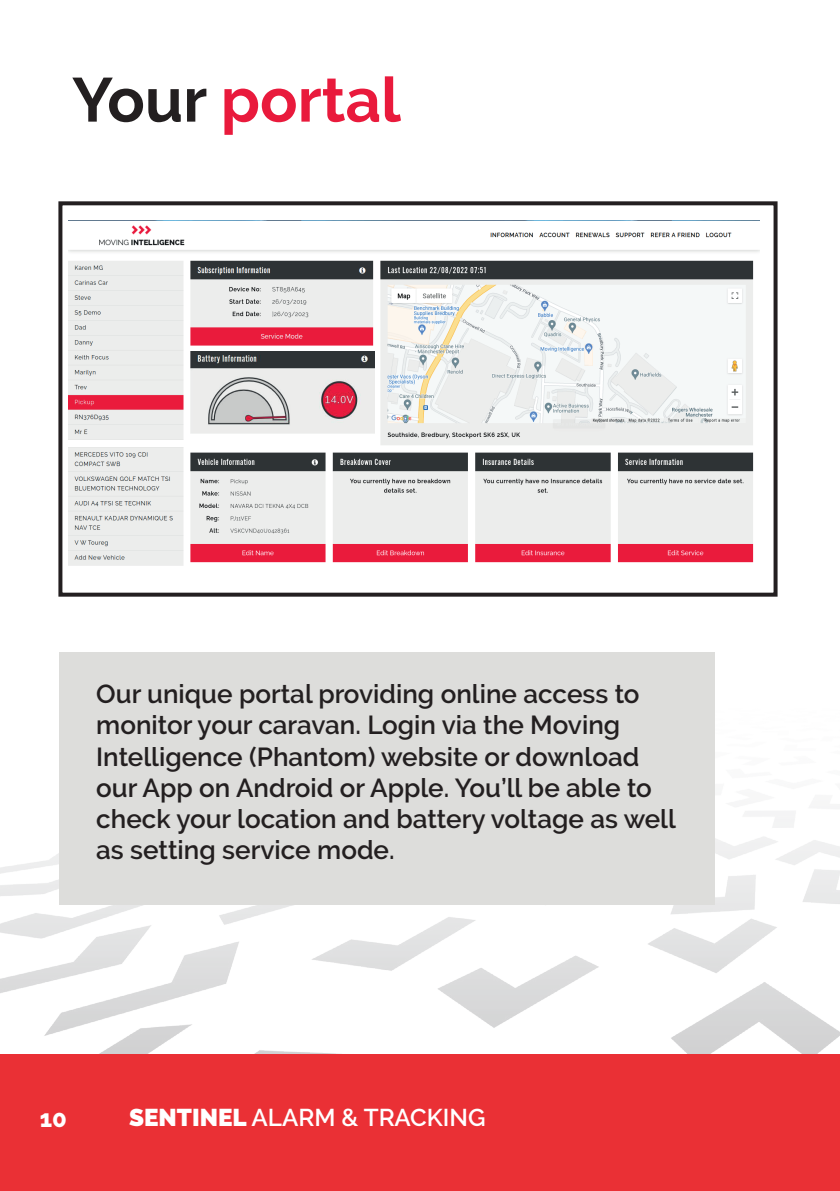
<style>
.page{position:relative;width:840px;height:1191px;background:#fff}
.page>*{position:absolute;margin:0;border:0;box-sizing:border-box;transform-origin:0 0}
.t1{font:700 62px "Raleway";color:#e91a3c}
.t2{font:600 26px/31.2px "Raleway";color:#231f20}
.t3{font:600 24.2px "Raleway";color:#fff}
.t4{font:700 24px "Eagle";color:#fff}
.s1{color:#231f20}
.s2{font-weight:900}
</style>
<div class="page">
<img style="left:0;top:703px;width:839px;height:351px">
<div style="left:0;top:1054px;width:839px;height:137px;background:#ea3035"></div>
<div style="left:60px;top:652px;width:654px;height:252px;background:#dddddb"></div>
<img style="left:68px;top:220px;width:691px;height:346px">
<div style="left:58px;top:201px;width:719px;height:395px;border:4px solid #231f20"></div>
<img style="left:190px;top:351px;width:184px;height:82px">
<h1 class="t1" style="left:72px;top:64px;width:330px"><span class="s1">Your</span> portal</h1>
<p class="t2" style="left:96px;top:678px;width:581px">Our unique portal providing online access to monitor your caravan. Login via the Moving Intelligence (Phantom) website or download our App on Android or Apple. You’ll be able to check your location and battery voltage as well as setting service mode.</p>
<p class="t4" style="left:40px;top:1102px;width:28px">10</p>
<p class="t3" style="left:129px;top:1103px;width:358px"><span class="s2">SENTINEL</span> ALARM &amp; TRACKING</p>
</div>
